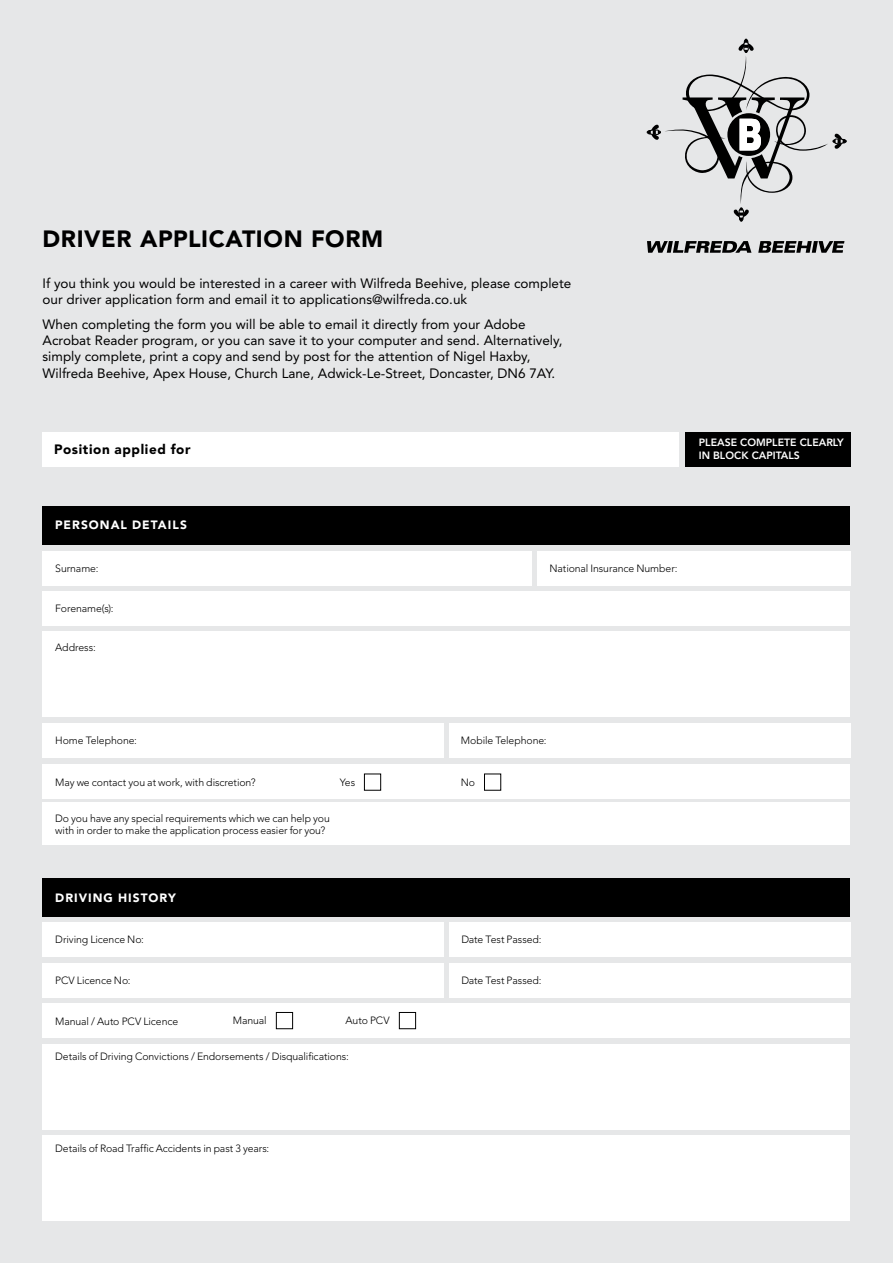
<style>
.page{position:relative;width:893px;height:1263px;background:#e6e7e8}
.page>*{position:absolute;margin:0;border:0;box-sizing:border-box;transform-origin:0 0}
.t1{font:900 23.4px "Avenir";letter-spacing:.025em;color:#000}
.t2{font:13.5px/16.2px "Avenir";color:#000}
.t3{font:900 13.5px "Avenir";letter-spacing:.045em;color:#000}
.t4{font:900 12px "Avenir";letter-spacing:.085em;color:#fff}
.t5{font:300 10.5px/12px "Avenir";letter-spacing:-.01em;color:#000}
.t6{font:800 10.5px/12.6px "Avenir";color:#fff}
</style>
<div class="page">
<div style="left:43px;top:432px;width:636px;height:34px;background:#fff"></div>
<div style="left:685px;top:432px;width:165px;height:34px;background:#000"></div>
<div style="left:43px;top:923px;width:401px;height:34px;background:#fff"></div>
<div style="left:43px;top:963px;width:401px;height:34px;background:#fff"></div>
<div style="left:43px;top:1003px;width:807px;height:34px;background:#fff"></div>
<div style="left:43px;top:1044px;width:807px;height:85px;background:#fff"></div>
<div style="left:43px;top:1135px;width:807px;height:85px;background:#fff"></div>
<div style="left:449px;top:923px;width:401px;height:34px;background:#fff"></div>
<div style="left:449px;top:963px;width:401px;height:34px;background:#fff"></div>
<div style="left:43px;top:878px;width:807px;height:39px;background:#000"></div>
<svg style="left:647px;top:39px;width:200px;height:183px"></svg>
<svg style="left:647px;top:241px;width:104px;height:12px"></svg>
<svg style="left:758px;top:241px;width:86px;height:12px"></svg>
<div style="left:43px;top:551px;width:489px;height:34px;background:#fff"></div>
<div style="left:537px;top:551px;width:313px;height:34px;background:#fff"></div>
<div style="left:43px;top:506px;width:807px;height:39px;background:#000"></div>
<div style="left:43px;top:591px;width:807px;height:34px;background:#fff"></div>
<div style="left:43px;top:632px;width:807px;height:85px;background:#fff"></div>
<div style="left:43px;top:724px;width:401px;height:34px;background:#fff"></div>
<div style="left:449px;top:724px;width:401px;height:34px;background:#fff"></div>
<div style="left:43px;top:764px;width:807px;height:34px;background:#fff"></div>
<div style="left:43px;top:803px;width:807px;height:42px;background:#fff"></div>
<div style="left:364px;top:774px;width:17px;height:17px;border:1px solid #000"></div>
<div style="left:276px;top:1012px;width:17px;height:17px;border:1px solid #000"></div>
<div style="left:484px;top:774px;width:17px;height:17px;border:1px solid #000"></div>
<div style="left:399px;top:1012px;width:17px;height:17px;border:1px solid #000"></div>
<h1 class="t1" style="left:43px;top:225px;width:342px">DRIVER APPLICATION FORM</h1>
<p class="t2" style="left:43px;top:275px;width:530px">If you think you would be interested in a career with Wilfreda Beehive, please complete our driver application form and email it to applications@wilfreda.co.uk</p>
<p class="t2" style="left:43px;top:316px;width:521px">When completing the form you will be able to email it directly from your Adobe Acrobat Reader program, or you can save it to your computer and send. Alternatively, simply complete, print a copy and send by post for the attention of Nigel Haxby, Wilfreda Beehive, Apex House, Church Lane, Adwick-Le-Street, Doncaster, DN6 7AY.</p>
<p class="t3" style="left:54px;top:441px;width:138px">Position applied for</p>
<p class="t6" style="left:699px;top:436px;width:147px">PLEASE COMPLETE CLEARLY<br>IN BLOCK CAPITALS</p>
<p class="t4" style="left:55px;top:518px;width:133px">PERSONAL DETAILS</p>
<p class="t5" style="left:55px;top:562px;width:45px">Surname:</p>
<p class="t5" style="left:550px;top:562px;width:129px">National Insurance Number:</p>
<p class="t5" style="left:55px;top:602px;width:60px">Forename(s):</p>
<p class="t5" style="left:55px;top:641px;width:42px">Address:</p>
<p class="t5" style="left:55px;top:735px;width:83px">Home Telephone:</p>
<p class="t5" style="left:461px;top:735px;width:87px">Mobile Telephone:</p>
<p class="t5" style="left:55px;top:776px;width:202px">May we contact you at work, with discretion?</p>
<p class="t5" style="left:55px;top:812px;width:276px">Do you have any special requirements which we can help you with in order to make the application process easier for you?</p>
<p class="t5" style="left:340px;top:776px;width:17px">Yes</p>
<p class="t5" style="left:461px;top:776px;width:16px">No</p>
<p class="t4" style="left:55px;top:891px;width:122px">DRIVING HISTORY</p>
<p class="t5" style="left:55px;top:933px;width:90px">Driving Licence No:</p>
<p class="t5" style="left:55px;top:974px;width:77px">PCV Licence No:</p>
<p class="t5" style="left:55px;top:1015px;width:124px">Manual / Auto PCV Licence</p>
<p class="t5" style="left:55px;top:1050px;width:295px">Details of Driving Convictions / Endorsements / Disqualifications:</p>
<p class="t5" style="left:233px;top:1015px;width:35px">Manual</p>
<p class="t5" style="left:345px;top:1015px;width:46px">Auto PCV</p>
<p class="t5" style="left:55px;top:1142px;width:216px">Details of Road Traffic Accidents in past 3 years:</p>
<p class="t5" style="left:461px;top:933px;width:82px">Date Test Passed:</p>
<p class="t5" style="left:461px;top:974px;width:82px">Date Test Passed:</p>
</div>
